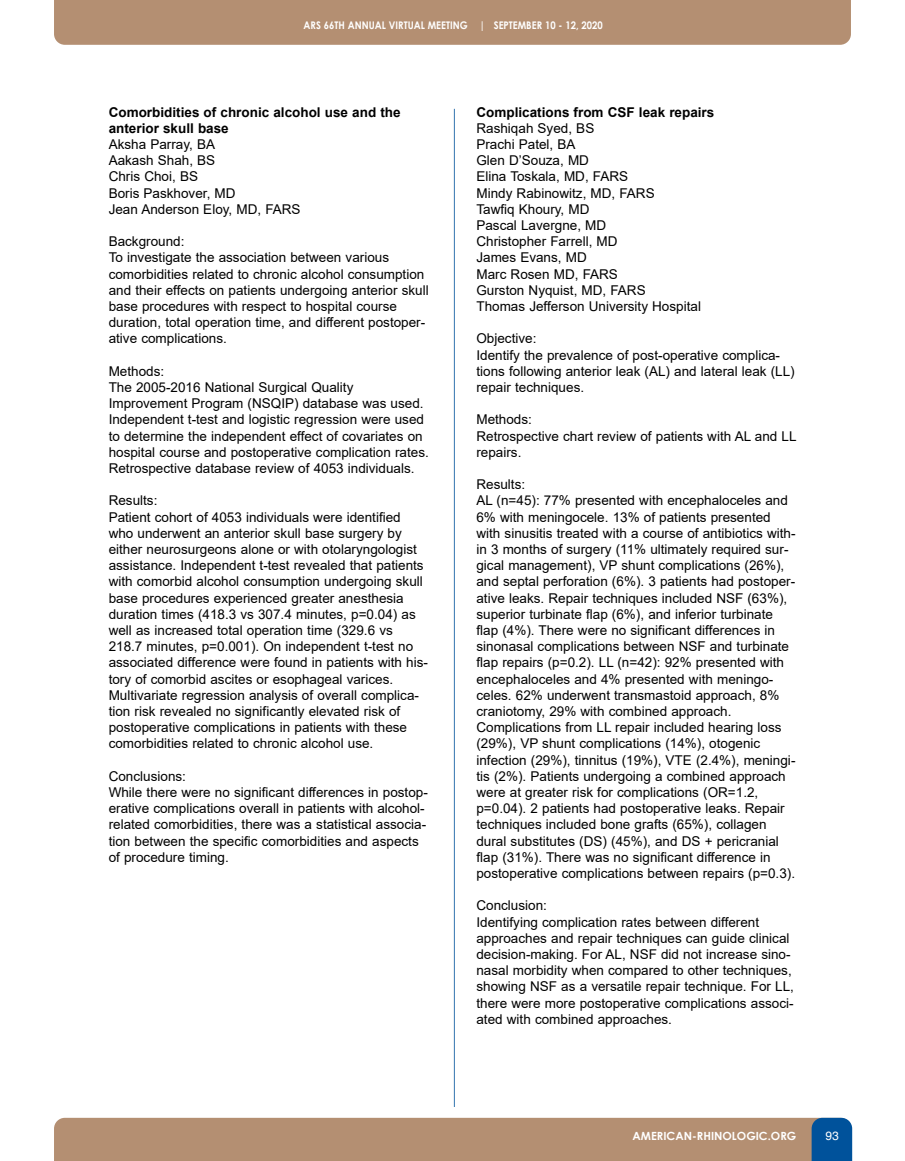
<style>
.page{position:relative;width:905px;height:1161px;background:#fff}
.page>*{position:absolute;margin:0;border:0;box-sizing:border-box;transform-origin:0 0}
.t1{font:13.5px/16.2px "Arial";color:#000}
.t2{font:700 13.5px/16.2px "Arial";color:#000}
.t3{font:12px "Helvetica";color:#fff}
.t4{font:700 11.25px "Century Gothic";color:#fff}
.t5{font:700 10.5px "Century Gothic";color:#fff;scale:.9 1}
</style>
<div class="page">
<div style="left:54px;top:1118px;width:798px;height:43px;background:#b48f72"></div>
<div style="left:54px;top:0;width:796px;height:45px;background:#b48f72"></div>
<hr style="left:454px;top:109px;width:1px;height:998px;background:#3375af">
<p class="t5" style="left:303px;top:17px;width:334px">ARS 66TH ANNUAL VIRTUAL MEETING | SEPTEMBER 10 - 12, 2020</p>
<p class="t2" style="left:109px;top:104px;width:293px">Comorbidities of chronic alcohol use and the anterior skull base</p>
<p class="t1" style="left:109px;top:136px;width:193px">Aksha Parray, BA<br>Aakash Shah, BS<br>Chris Choi, BS<br>Boris Paskhover, MD<br>Jean Anderson Eloy, MD, FARS</p>
<p class="t1" style="left:109px;top:233px;width:321px">Background:<br>To investigate the association between various comorbidities related to chronic alcohol consumption and their effects on patients undergoing anterior skull base procedures with respect to hospital course duration, total operation time, and different postoper&shy;ative complications.</p>
<p class="t1" style="left:109px;top:363px;width:322px">Methods:<br>The 2005-2016 National Surgical Quality Improvement Program (NSQIP) database was used.<br>Independent t-test and logistic regression were used to determine the independent effect of covariates on hospital course and postoperative complication rates.<br>Retrospective database review of 4053 individuals.</p>
<p class="t1" style="left:109px;top:492px;width:321px">Results:<br>Patient cohort of 4053 individuals were identified who underwent an anterior skull base surgery by either neurosurgeons alone or with otolaryngologist assistance. Independent t-test revealed that patients with comorbid alcohol consumption undergoing skull base procedures experienced greater anesthesia duration times (418.3 vs 307.4 minutes, p=0.04) as well as increased total operation time (329.6 vs 218.7 minutes, p=0.001). On independent t-test no associated difference were found in patients with his&shy;tory of comorbid ascites or esophageal varices.<br>Multivariate regression analysis of overall complica&shy;tion risk revealed no significantly elevated risk of postoperative complications in patients with these comorbidities related to chronic alcohol use.</p>
<p class="t1" style="left:109px;top:768px;width:321px">Conclusions:<br>While there were no significant differences in postop&shy;erative complications overall in patients with alcohol&shy;related comorbidities, there was a statistical associa&shy;tion between the specific comorbidities and aspects of procedure timing.</p>
<p class="t2" style="left:476px;top:104px;width:239px">Complications from CSF leak repairs</p>
<p class="t1" style="left:476px;top:120px;width:226px">Rashiqah Syed, BS<br>Prachi Patel, BA<br>Glen D’Souza, MD<br>Elina Toskala, MD, FARS<br>Mindy Rabinowitz, MD, FARS<br>Tawfiq Khoury, MD<br>Pascal Lavergne, MD<br>Christopher Farrell, MD<br>James Evans, MD<br>Marc Rosen MD, FARS<br>Gurston Nyquist, MD, FARS<br>Thomas Jefferson University Hospital</p>
<p class="t1" style="left:476px;top:330px;width:320px">Objective:<br>Identify the prevalence of post-operative complica&shy;tions following anterior leak (AL) and lateral leak (LL) repair techniques.</p>
<p class="t1" style="left:476px;top:411px;width:321px">Methods:<br>Retrospective chart review of patients with AL and LL repairs.</p>
<p class="t1" style="left:476px;top:476px;width:320px">Results:<br>AL (n=45): 77% presented with encephaloceles and 6% with meningocele. 13% of patients presented with sinusitis treated with a course of antibiotics with&shy;in 3 months of surgery (11% ultimately required sur&shy;gical management), VP shunt complications (26%), and septal perforation (6%). 3 patients had postoper&shy;ative leaks. Repair techniques included NSF (63%), superior turbinate flap (6%), and inferior turbinate flap (4%). There were no significant differences in sinonasal complications between NSF and turbinate flap repairs (p=0.2). LL (n=42): 92% presented with encephaloceles and 4% presented with meningo&shy;celes. 62% underwent transmastoid approach, 8% craniotomy, 29% with combined approach.<br>Complications from LL repair included hearing loss (29%), VP shunt complications (14%), otogenic infection (29%), tinnitus (19%), VTE (2.4%), meningi&shy;tis (2%). Patients undergoing a combined approach were at greater risk for complications (OR=1.2, p=0.04). 2 patients had postoperative leaks. Repair techniques included bone grafts (65%), collagen dural substitutes (DS) (45%), and DS + pericranial flap (31%). There was no significant difference in postoperative complications between repairs (p=0.3).</p>
<p class="t1" style="left:476px;top:897px;width:319px">Conclusion:<br>Identifying complication rates between different approaches and repair techniques can guide clinical decision-making. For AL, NSF did not increase sino&shy;nasal morbidity when compared to other techniques, showing NSF as a versatile repair technique. For LL, there were more postoperative complications associ&shy;ated with combined approaches.</p>
<p class="t4" style="left:632px;top:1127px;width:165px">AMERICAN-RHINOLOGIC.ORG</p>
<p class="t3" style="left:825px;top:1129px;width:15px">93</p>
</div>
